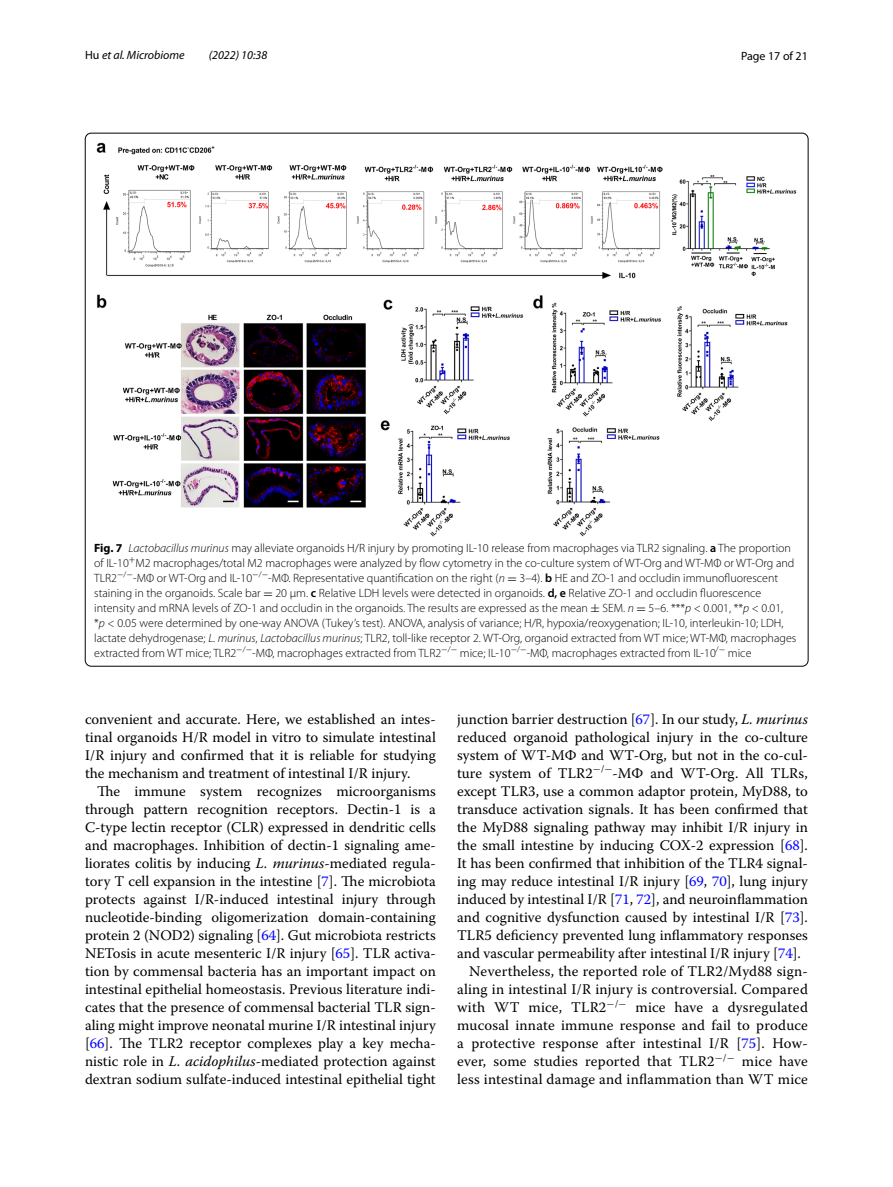
<style>
.page{position:relative;width:893px;height:1187px;background:#fff}
.page>*{position:absolute;margin:0;border:0;box-sizing:border-box;transform-origin:0 0}
.t1{font:14.7px/18px "Warnock Pro";color:#000;text-align:justify}
.t2{font:300 12px/15px "Myriad Pro";color:#000}
.t3{font:italic 12px "Myriad Pro";color:#000}
.t4{font:12px "Myriad Pro";color:#000}
.s1{font-style:normal}
.s2{font-weight:700}
.s3{font-style:italic}
.s4{font-weight:600}
.s5{font-family:"MTSY";font-weight:400}
.s6{color:#00f}
</style>
<div class="page">
<img style="left:96px;top:142px;width:701px;height:395px">
<p class="t3" style="left:85px;top:48px;width:101px"><span class="s1">Hu</span> et al. Microbiome</p>
<p class="t3" style="left:209px;top:48px;width:60px">(2022) 10:38</p>
<p class="t4" style="left:741px;top:48px;width:68px">Page 17 of 21</p>
<p class="t2" style="left:94px;top:540px;width:704px"><span class="s2">Fig. 7</span> <span class="s3">Lactobacillus murinus</span> may alleviate organoids H/R injury by promoting IL-10 release from macrophages via TLR2 signaling. <span class="s4">a</span> The proportion of IL-10<sup>+</sup>M2 macrophages/total M2 macrophages were analyzed by flow cytometry in the co-culture system of WT-Org and WT-MΦ or WT-Org and TLR2<sup>−</sup><sup>/</sup><sup>−</sup>-MΦ or WT-Org and IL-10<sup>−</sup><sup>/</sup><sup>−</sup>-MΦ. Representative quantification on the right (<span class="s3">n</span> <span class="s5">=</span> 3–4). <span class="s4">b</span> HE and ZO-1 and occludin immunofluorescent staining in the organoids. Scale bar <span class="s5">=</span> 20 μm. <span class="s4">c</span> Relative LDH levels were detected in organoids. <span class="s4">d, e</span> Relative ZO-1 and occludin fluorescence intensity and mRNA levels of ZO-1 and occludin in the organoids. The results are expressed as the mean <span class="s5">±</span> SEM. <span class="s3">n</span> <span class="s5">=</span> 5–6. ***<span class="s3">p</span> &lt; 0.001, **<span class="s3">p</span> &lt; 0.01, *<span class="s3">p</span> &lt; 0.05 were determined by one-way ANOVA (Tukey’s test). ANOVA, analysis of variance; H/R, hypoxia/reoxygenation; IL-10, interleukin-10; LDH, lactate dehydrogenase; <span class="s3">L. murinus</span>, <span class="s3">Lactobacillus murinus</span>; TLR2, toll-like receptor 2. WT-Org, organoid extracted from WT mice; WT-MΦ, macrophages extracted from WT mice; TLR2<sup>−</sup><sup>/</sup><sup>−</sup>-MΦ, macrophages extracted from TLR2<sup>−</sup><sup>/</sup><sup>−</sup> mice; IL-10<sup>−</sup><sup>/</sup><sup>−</sup>-MΦ, macrophages extracted from IL-10<sup>/</sup><sup>−</sup> mice</p>
<p class="t1" style="left:85px;top:710px;width:352px">convenient and accurate. Here, we established an intes&shy;tinal organoids H/R model in vitro to simulate intestinal I/R injury and confirmed that it is reliable for studying the mechanism and treatment of intestinal I/R injury.</p>
<p class="t1" style="left:85px;top:782px;width:352px;text-indent:12px">The immune system recognizes microorganisms through pattern recognition receptors. Dectin-1 is a C-type lectin receptor (CLR) expressed in dendritic cells and macrophages. Inhibition of dectin-1 signaling ame&shy;liorates colitis by inducing <span class="s3">L. murinus</span>-mediated regula&shy;tory T cell expansion in the intestine [<span class="s6">7</span>]. The microbiota protects against I/R-induced intestinal injury through nucleotide-binding oligomerization domain-containing protein 2 (NOD2) signaling [<span class="s6">64</span>]. Gut microbiota restricts NETosis in acute mesenteric I/R injury [<span class="s6">65</span>]. TLR activa&shy;tion by commensal bacteria has an important impact on intestinal epithelial homeostasis. Previous literature indi&shy;cates that the presence of commensal bacterial TLR sign&shy;aling might improve neonatal murine I/R intestinal injury [<span class="s6">66</span>]. The TLR2 receptor complexes play a key mecha&shy;nistic role in <span class="s3">L. acidophilus</span>-mediated protection against dextran sodium sulfate-induced intestinal epithelial tight</p>
<p class="t1" style="left:457px;top:710px;width:352px">junction barrier destruction [<span class="s6">67</span>]. In our study, <span class="s3">L. murinus</span></p>
<p class="t1" style="left:457px;top:728px;width:352px">reduced organoid pathological injury in the co-culture</p>
<p class="t1" style="left:457px;top:746px;width:352px">system of WT-MΦ and WT-Org, but not in the co-cul-</p>
<p class="t1" style="left:457px;top:764px;width:352px">ture system of TLR2<sup>−</sup><sup>/</sup><sup>−</sup>-MΦ and WT-Org. All TLRs,</p>
<p class="t1" style="left:457px;top:782px;width:352px">except TLR3, use a common adaptor protein, MyD88, to</p>
<p class="t1" style="left:457px;top:800px;width:352px">transduce activation signals. It has been confirmed that</p>
<p class="t1" style="left:457px;top:818px;width:352px">the MyD88 signaling pathway may inhibit I/R injury in</p>
<p class="t1" style="left:457px;top:836px;width:352px">the small intestine by inducing COX-2 expression [<span class="s6">68</span>].</p>
<p class="t1" style="left:457px;top:854px;width:352px">It has been confirmed that inhibition of the TLR4 signal-</p>
<p class="t1" style="left:457px;top:872px;width:352px">ing may reduce intestinal I/R injury [<span class="s6">69</span>, <span class="s6">70</span>], lung injury</p>
<p class="t1" style="left:457px;top:890px;width:352px">induced by intestinal I/R [<span class="s6">71</span>, <span class="s6">72</span>], and neuroinflammation</p>
<p class="t1" style="left:457px;top:908px;width:352px">and cognitive dysfunction caused by intestinal I/R [<span class="s6">73</span>].</p>
<p class="t1" style="left:457px;top:926px;width:352px">TLR5 deficiency prevented lung inflammatory responses</p>
<p class="t1" style="left:457px;top:944px;width:345px">and vascular permeability after intestinal I/R injury [<span class="s6">74</span>].</p>
<p class="t1" style="left:469px;top:962px;width:340px">Nevertheless, the reported role of TLR2/Myd88 sign-</p>
<p class="t1" style="left:457px;top:980px;width:352px">aling in intestinal I/R injury is controversial. Compared</p>
<p class="t1" style="left:457px;top:998px;width:352px">with WT mice, TLR2<sup>−</sup><sup>/</sup><sup>−</sup> mice have a dysregulated</p>
<p class="t1" style="left:457px;top:1016px;width:352px">mucosal innate immune response and fail to produce</p>
<p class="t1" style="left:457px;top:1034px;width:352px">a protective response after intestinal I/R [<span class="s6">75</span>]. How-</p>
<p class="t1" style="left:457px;top:1052px;width:352px">ever, some studies reported that TLR2<sup>−</sup><sup>/</sup><sup>−</sup> mice have</p>
<p class="t1" style="left:457px;top:1070px;width:352px">less intestinal damage and inflammation than WT mice</p>
</div>
